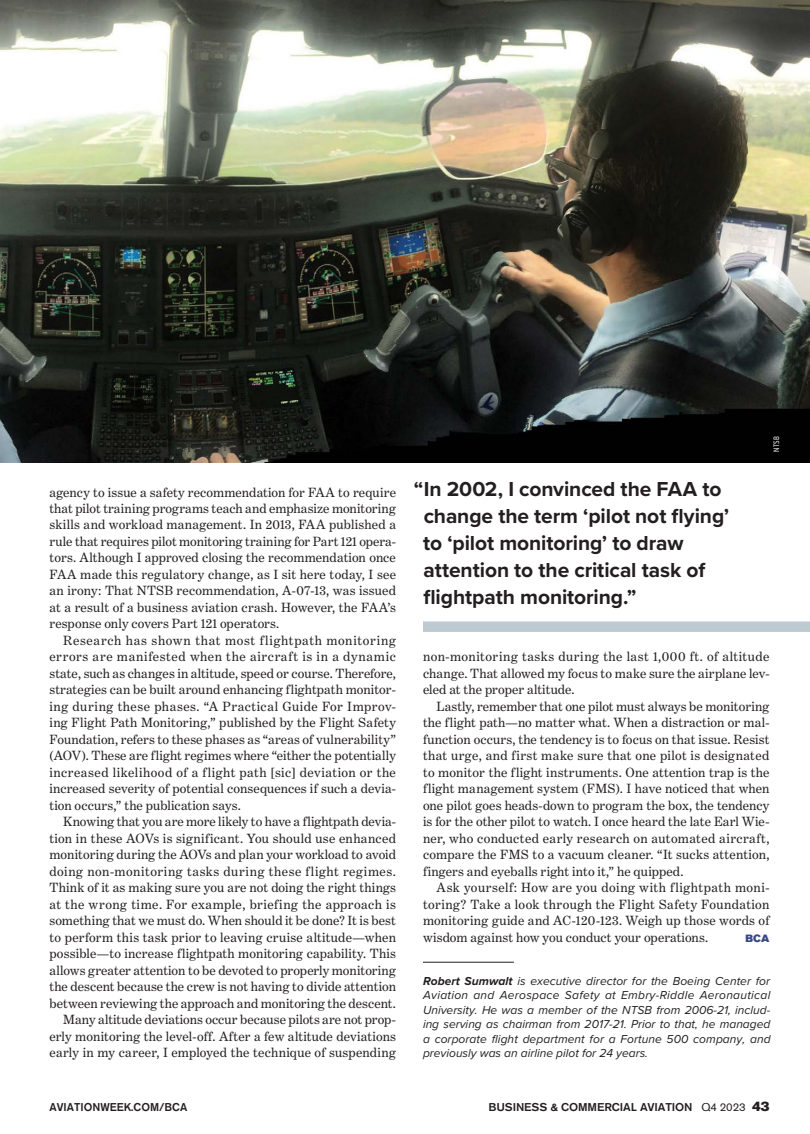
<style>
.page{position:relative;width:810px;height:1134px;background:#fff}
.page>*{position:absolute;margin:0;border:0;box-sizing:border-box;transform-origin:0 0}
.t1{font:700 21px/27px "Proxima Nova";letter-spacing:-.005em;color:#231f20}
.t2{font:13.5px/16.5px "Benton Modern Two";letter-spacing:.01em;color:#231f20;text-align:justify}
.t3{font:italic 12px/14.4px "Proxima Nova";color:#231f20;text-align:justify}
.t4{font:500 11.25px "Akzidenz Grotesk BE";letter-spacing:-.01em;color:#231f20;scale:1.05 1}
.t5{font:500 11.25px "Akzidenz Grotesk BE";letter-spacing:-.01em;color:#231f20}
.t6{font:10.5px "Akzidenz Grotesk BE Super";color:#364986}
.t7{font:8.25px "Proxima Nova Cond";color:#fff;scale:.9 1}
.s1{font-weight:700}
.s2{font-weight:400}
.s3{font-family:"Akzidenz Grotesk BE Super";font-weight:400;font-size:13.5px}
</style>
<div class="page">
<img style="left:0;top:0;width:810px;height:463px">
<div style="left:423px;top:621px;width:387px;height:11px;background:#becad1"></div>
<hr style="left:423px;top:962px;width:91px;height:1px;background:#231f20">
<p class="t2" style="left:50px;top:484px;width:348px">agency to issue a safety recommendation for FAA to require that pilot training programs teach and emphasize monitoring skills and workload management. In 2013, FAA published a rule that requires pilot monitoring training for Part 121 opera&shy;tors. Although I approved closing the recommendation once FAA made this regulatory change, as I sit here today, I see an irony: That NTSB recommendation, A-07-13, was issued at a result of a business aviation crash. However, the FAA’s response only covers Part 121 operators.</p>
<p class="t2" style="left:50px;top:632px;width:348px;text-indent:14px">Research has shown that most flightpath monitoring errors are manifested when the aircraft is in a dynamic state, such as changes in altitude, speed or course. Therefore, strategies can be built around enhancing flightpath monitor&shy;ing during these phases. “A Practical Guide For Improv&shy;ing Flight Path Monitoring,” published by the Flight Safety Foundation, refers to these phases as “areas of vulnerability” (AOV). These are flight regimes where “either the potentially increased likelihood of a flight path [sic] deviation or the increased severity of potential consequences if such a devia&shy;tion occurs,” the publication says.</p>
<p class="t2" style="left:50px;top:814px;width:348px;text-align:right">Knowing that you are more likely to have a flightpath devia&shy;tion in these AOVs is significant. You should use enhanced monitoring during the AOVs and plan your workload to avoid doing non-monitoring tasks during these flight regimes.<br>Think of it as making sure you are not doing the right things at the wrong time. For example, briefing the approach is something that we must do. When should it be done? It is best to perform this task prior to leaving cruise altitude—when possible—to increase flightpath monitoring capability. This allows greater attention to be devoted to properly monitoring the descent because the crew is not having to divide attention between reviewing the approach and monitoring the descent.<br>Many altitude deviations occur because pilots are not prop&shy;erly monitoring the level-off. After a few altitude deviations early in my career, I employed the technique of suspending</p>
<h1 class="t1" style="left:423px;top:475px;width:308px;text-indent:-9px">“In 2002, I convinced the FAA to change the term ‘pilot not flying’ to ‘pilot monitoring’ to draw attention to the critical task of flightpath monitoring.”</h1>
<p class="t7" style="left:770px;top:452px;width:19px;rotate:-90deg">NTSB</p>
<p class="t2" style="left:423px;top:649px;width:348px">non-monitoring tasks during the last 1,000 ft. of altitude change. That allowed my focus to make sure the airplane lev&shy;eled at the proper altitude.</p>
<p class="t2" style="left:423px;top:698px;width:348px;text-indent:14px">Lastly, remember that one pilot must always be monitoring the flight path—no matter what. When a distraction or mal&shy;function occurs, the tendency is to focus on that issue. Resist that urge, and first make sure that one pilot is designated to monitor the flight instruments. One attention trap is the flight management system (FMS). I have noticed that when one pilot goes heads-down to program the box, the tendency is for the other pilot to watch. I once heard the late Earl Wie&shy;ner, who conducted early research on automated aircraft, compare the FMS to a vacuum cleaner. “It sucks attention, fingers and eyeballs right into it,” he quipped.</p>
<p class="t2" style="left:423px;top:879px;width:348px;text-indent:14px">Ask yourself: How are you doing with flightpath moni&shy;toring? Take a look through the Flight Safety Foundation monitoring guide and AC-120-123. Weigh up those words of wisdom against how you conduct your operations.</p>
<p class="t6" style="left:745px;top:932px;width:26px">BCA</p>
<p class="t3" style="left:423px;top:973px;width:349px"><span class="s1">Robert Sumwalt</span> is executive director for the Boeing Center for Aviation and Aerospace Safety at Embry-Riddle Aeronautical University. He was a member of the NTSB from 2006-21, includ&shy;ing serving as chairman from 2017-21. Prior to that, he managed a corporate flight department for a Fortune 500 company, and previously was an airline pilot for 24 years.</p>
<p class="t5" style="left:50px;top:1100px;width:139px">AVIATIONWEEK.COM/BCA</p>
<p class="t4" style="left:488px;top:1100px;width:269px">BUSINESS &amp; COMMERCIAL AVIATION <span class="s2">Q4 2023</span> <span class="s3">43</span></p>
</div>
